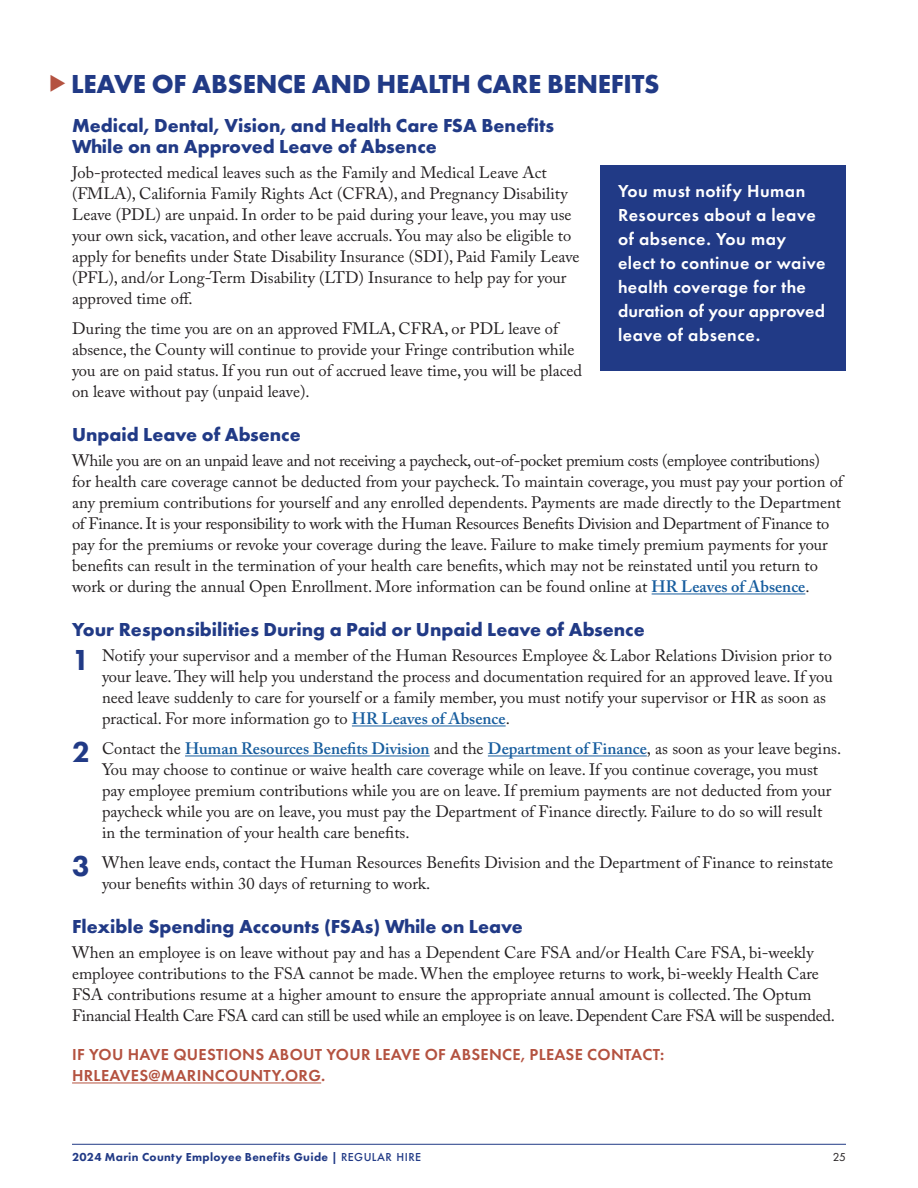
<style>
.page{position:relative;width:918px;height:1188px;background:#fff}
.page>*{position:absolute;margin:0;border:0;box-sizing:border-box;transform-origin:0 0}
._01_Head{font:700 27px "Futura PT";letter-spacing:-.01em;color:#213a86}
._02a_Subhead{font:700 19.5px/21px "Futura PT";color:#213a86}
._04_Callout{font:600 18px/24px "Futura PT";letter-spacing:.025em;color:#fff}
._03b_Body_SL6{font:16.5px/21px "Adobe Caslon Pro";color:#231f20}
._02b_Subhead2{font:600 16.5px/21px "Futura PT";letter-spacing:.02em;color:#b45240}
.t1{font:800 12px "Futura PT";letter-spacing:.025em;color:#213a86}
.t2{font:12px "Futura PT";color:#231f20}
.s1{font-weight:600;color:#175d9e}
.s2{font-family:"Futura PT";font-weight:800;font-size:30px;color:#213a86}
.s3{font-weight:500}
</style>
<div class="page">
<hr style="left:72px;top:1144px;width:774px;height:1px;background:#213a86">
<hr style="left:652px;top:594px;width:153px;height:1px;background:#175d9e">
<hr style="left:352px;top:726px;width:154px;height:1px;background:#175d9e">
<hr style="left:185px;top:756px;width:245px;height:1px;background:#175d9e">
<hr style="left:488px;top:756px;width:159px;height:1px;background:#175d9e">
<hr style="left:72px;top:1083px;width:249px;height:1px;background:#b45240">
<div style="left:600px;top:166px;width:246px;height:205px;background:#213a86"></div>
<p class="_01_Head" style="left:71px;top:66px;width:590px">LEAVE OF ABSENCE AND HEALTH CARE BENEFITS</p>
<p class="_02a_Subhead" style="left:72px;top:114px;width:484px">Medical, Dental, Vision, and Health Care FSA Benefits<br>While on an Approved Leave of Absence</p>
<p class="_03b_Body_SL6" style="left:72px;top:162px;width:509px">Job-protected medical leaves such as the Family and Medical Leave Act (FMLA), California Family Rights Act (CFRA), and Pregnancy Disability Leave (PDL) are unpaid. In order to be paid during your leave, you may use your own sick, vacation, and other leave accruals. You may also be eligible to apply for benefits under State Disability Insurance (SDI), Paid Family Leave (PFL), and/or Long-Term Disability (LTD) Insurance to help pay for your approved time off.</p>
<p class="_03b_Body_SL6" style="left:72px;top:318px;width:512px">During the time you are on an approved FMLA, CFRA, or PDL leave of absence, the County will continue to provide your Fringe contribution while you are on paid status. If you run out of accrued leave time, you will be placed on leave without pay (unpaid leave).</p>
<p class="_02a_Subhead" style="left:72px;top:423px;width:230px">Unpaid Leave of Absence</p>
<p class="_03b_Body_SL6" style="left:72px;top:450px;width:773px">While you are on an unpaid leave and not receiving a paycheck, out-of-pocket premium costs (employee contributions) for health care coverage cannot be deducted from your paycheck. To maintain coverage, you must pay your portion of any premium contributions for yourself and any enrolled dependents. Payments are made directly to the Department of Finance. It is your responsibility to work with the Human Resources Benefits Division and Department of Finance to pay for the premiums or revoke your coverage during the leave. Failure to make timely premium payments for your benefits can result in the termination of your health care benefits, which may not be reinstated until you return to work or during the annual Open Enrollment. More information can be found online at <span class="s1">HR Leaves of Absence</span>.</p>
<p class="_02a_Subhead" style="left:72px;top:618px;width:574px">Your Responsibilities During a Paid or Unpaid Leave of Absence</p>
<p class="_03b_Body_SL6" style="left:102px;top:645px;width:732px;text-indent:-30px"><span class="s2">1</span> Notify your supervisor and a member of the Human Resources Employee &amp; Labor Relations Division prior to your leave. They will help you understand the process and documentation required for an approved leave. If you need leave suddenly to care for yourself or a family member, you must notify your supervisor or HR as soon as practical. For more information go to <span class="s1">HR Leaves of Absence</span>.</p>
<p class="_03b_Body_SL6" style="left:102px;top:738px;width:741px;text-indent:-30px"><span class="s2">2</span> Contact the <span class="s1">Human Resources Benefits Division</span> and the <span class="s1">Department of Finance</span>, as soon as your leave begins.<br>You may choose to continue or waive health care coverage while on leave. If you continue coverage, you must pay employee premium contributions while you are on leave. If premium payments are not deducted from your paycheck while you are on leave, you must pay the Department of Finance directly. Failure to do so will result<br>in the termination of your health care benefits.</p>
<p class="_03b_Body_SL6" style="left:102px;top:852px;width:733px;text-indent:-30px"><span class="s2">3</span> When leave ends, contact the Human Resources Benefits Division and the Department of Finance to reinstate your benefits within 30 days of returning to work.</p>
<p class="_02a_Subhead" style="left:72px;top:915px;width:452px">Flexible Spending Accounts (FSAs) While on Leave</p>
<p class="_03b_Body_SL6" style="left:72px;top:942px;width:764px">When an employee is on leave without pay and has a Dependent Care FSA and/or Health Care FSA, bi-weekly employee contributions to the FSA cannot be made. When the employee returns to work, bi-weekly Health Care FSA contributions resume at a higher amount to ensure the appropriate annual amount is collected. The Optum Financial Health Care FSA card can still be used while an employee is on leave. Dependent Care FSA will be suspended.</p>
<p class="_02b_Subhead2" style="left:72px;top:1044px;width:594px">IF YOU HAVE QUESTIONS ABOUT YOUR LEAVE OF ABSENCE, PLEASE CONTACT:<br>HRLEAVES@MARINCOUNTY.ORG.</p>
<p class="_04_Callout" style="left:618px;top:179px;width:209px">You must notify Human<br>Resources about a leave of absence. You may elect to continue or waive health coverage for the duration of your approved leave of absence.</p>
<p class="t1" style="left:72px;top:1150px;width:351px">2024 Marin County Employee Benefits Guide | <span class="s3">REGULAR HIRE</span></p>
<p class="t2" style="left:833px;top:1150px;width:15px">25</p>
</div>
